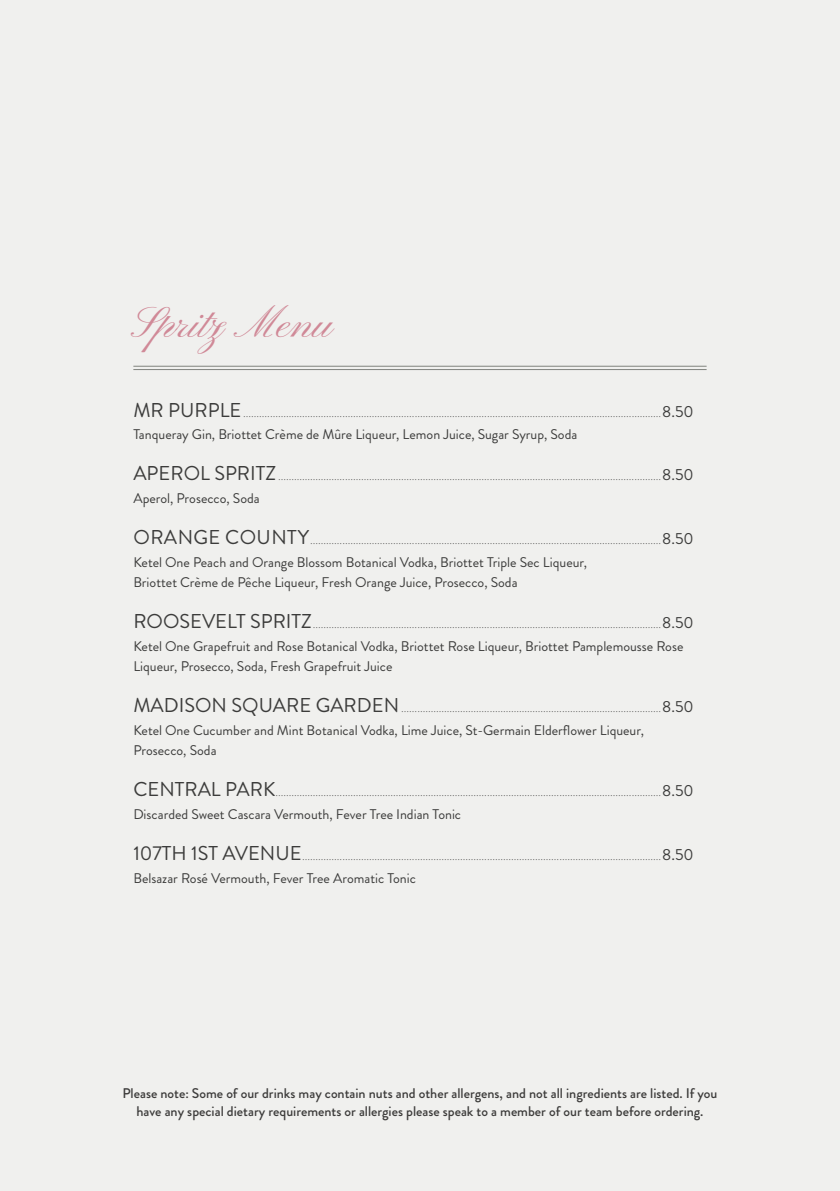
<style>
.page{position:relative;width:840px;height:1191px;background:#fff}
.page>*{position:absolute;margin:0;border:0;box-sizing:border-box;transform-origin:0 0}
.t1{font:44px "Pinyon Script";color:#d08997}
.t2{font:14px/20px "Brandon Grotesque";color:#3c3c3b}
.t3{font:500 14px/18px "Brandon Grotesque";color:#3d3c3b;text-align:center}
.t4{font:300 12px "Brandon Grotesque";color:#3c3c3b}
.s1{font-weight:400;font-size:20px}
.s2{font-weight:400;font-size:16px}
</style>
<div class="page">
<div style="left:0;top:0;width:839px;height:1191px;background:#f0f0ee"></div>
<hr style="left:133px;top:366px;width:573px;height:1px;background:#81837e">
<hr style="left:133px;top:369px;width:573px;height:1px;background:#81837e">
<h1 class="t1" style="left:133px;top:299px;width:202px">Spritz Menu</h1>
<p class="t4" style="left:133px;top:404px;width:561px"><span class="s1">MR PURPLE</span>............................................................................................................................................................<span class="s2">8.50</span></p>
<p class="t2" style="left:133px;top:425px;width:445px">Tanqueray Gin, Briottet Crème de Mûre Liqueur, Lemon Juice, Sugar Syrup, Soda</p>
<p class="t4" style="left:133px;top:468px;width:561px"><span class="s1">APEROL SPRITZ</span> ...............................................................................................................................................<span class="s2">8.50</span></p>
<p class="t2" style="left:133px;top:489px;width:128px">Aperol, Prosecco, Soda</p>
<p class="t4" style="left:133px;top:532px;width:561px"><span class="s1">ORANGE COUNTY</span>...................................................................................................................................<span class="s2">8.50</span></p>
<p class="t2" style="left:133px;top:552px;width:455px">Ketel One Peach and Orange Blossom Botanical Vodka, Briottet Triple Sec Liqueur,<br>Briottet Crème de Pêche Liqueur, Fresh Orange Juice, Prosecco, Soda</p>
<p class="t4" style="left:133px;top:616px;width:561px"><span class="s1">ROOSEVELT SPRITZ</span>..................................................................................................................................<span class="s2">8.50</span></p>
<p class="t2" style="left:133px;top:636px;width:551px">Ketel One Grapefruit and Rose Botanical Vodka, Briottet Rose Liqueur, Briottet Pamplemousse Rose<br>Liqueur, Prosecco, Soda, Fresh Grapefruit Juice</p>
<p class="t4" style="left:133px;top:699px;width:561px"><span class="s1">MADISON SQUARE GARDEN</span> .................................................................................................<span class="s2">8.50</span></p>
<p class="t2" style="left:133px;top:720px;width:512px">Ketel One Cucumber and Mint Botanical Vodka, Lime Juice, St-Germain Elderflower Liqueur,<br>Prosecco, Soda</p>
<p class="t4" style="left:133px;top:783px;width:561px"><span class="s1">CENTRAL PARK</span>................................................................................................................................................<span class="s2">8.50</span></p>
<p class="t2" style="left:133px;top:804px;width:329px">Discarded Sweet Cascara Vermouth, Fever Tree Indian Tonic</p>
<p class="t4" style="left:133px;top:847px;width:561px"><span class="s1">107TH 1ST AVENUE</span>......................................................................................................................................<span class="s2">8.50</span></p>
<p class="t2" style="left:133px;top:868px;width:284px">Belsazar Rosé Vermouth, Fever Tree Aromatic Tonic</p>
<p class="t3" style="left:122px;top:1084px;width:596px">Please note: Some of our drinks may contain nuts and other allergens, and not all ingredients are listed. If you have any special dietary requirements or allergies please speak to a member of our team before ordering.</p>
</div>
